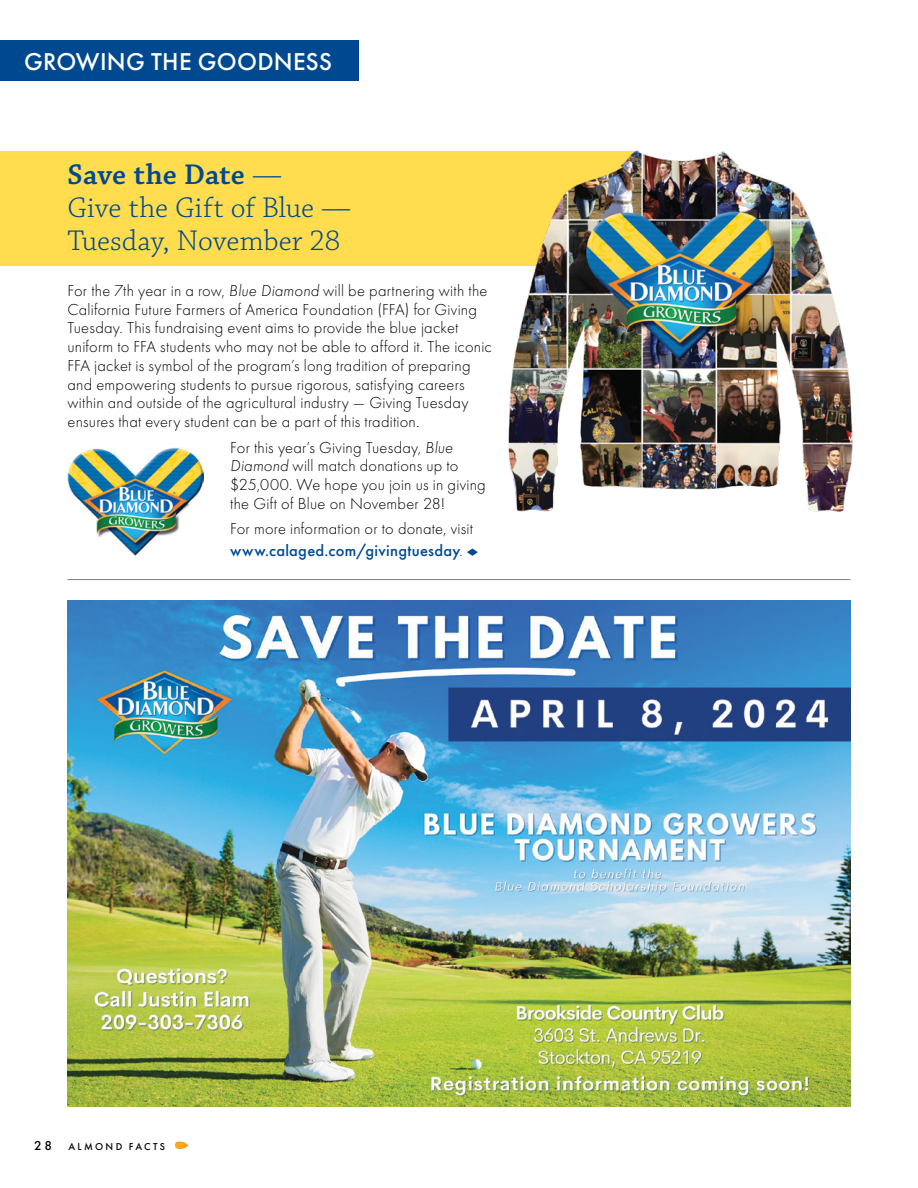
<style>
.page{position:relative;width:918px;height:1188px;background:#fff}
.page>*{position:absolute;margin:0;border:0;box-sizing:border-box;transform-origin:0 0}
.t1{font:300 30px/33px "Chaparral Pro";color:#004990}
.t2{font:500 25.2px "Futura PT";letter-spacing:.01em;color:#fff}
.t3{font:300 16.5px/18.8px "Futura PT";letter-spacing:.015em;color:#000}
.t4{font:500 10.35px "Futura PT";letter-spacing:.225em;color:#000}
.s1{font-weight:600}
.s2{font-style:italic}
.s3{font-weight:500;color:#004990}
.s4{color:#004990}
.s5{font-size:13.35px}
</style>
<div class="page">
<div style="left:0;top:152px;width:635px;height:114px;background:#ffdd4f"></div>
<div style="left:0;top:40px;width:358px;height:41px;background:#004990"></div>
<img style="left:68px;top:447px;width:135px;height:108px">
<svg style="left:467px;top:549px;width:11px;height:7px"></svg>
<img style="left:504px;top:150px;width:349px;height:362px">
<img style="left:68px;top:601px;width:782px;height:506px">
<hr style="left:68px;top:579px;width:782px;height:1px;background:#808285">
<svg style="left:175px;top:1142px;width:13px;height:7px"></svg>
<h2 class="t2" style="left:24px;top:47px;width:310px">GROWING THE GOODNESS</h2>
<h3 class="t1" style="left:68px;top:160px;width:285px"><span class="s1">Save the Date</span> —<br>Give the Gift of Blue —<br>Tuesday, November 28</h3>
<p class="t3" style="left:68px;top:281px;width:426px">For the 7th year in a row, <span class="s2">Blue Diamond</span> will be partnering with the California Future Farmers of America Foundation (FFA) for Giving Tuesday. This fundraising event aims to provide the blue jacket uniform to FFA students who may not be able to afford it. The iconic FFA jacket is symbol of the program’s long tradition of preparing and empowering students to pursue rigorous, satisfying careers within and outside of the agricultural industry — Giving Tuesday ensures that every student can be a part of this tradition.</p>
<p class="t3" style="left:230px;top:438px;width:257px">For this year’s Giving Tuesday, <span class="s2">Blue Diamond</span> will match donations up to $25,000. We hope you join us in giving the Gift of Blue on November 28!</p>
<p class="t3" style="left:230px;top:518px;width:244px;line-height:22px">For more information or to donate, visit <span class="s3">www.calaged.com/givingtuesday</span><span class="s4">.</span></p>
<p class="t4" style="left:34px;top:1140px;width:133px"><span class="s5">28</span> ALMOND FACTS</p>
</div>
